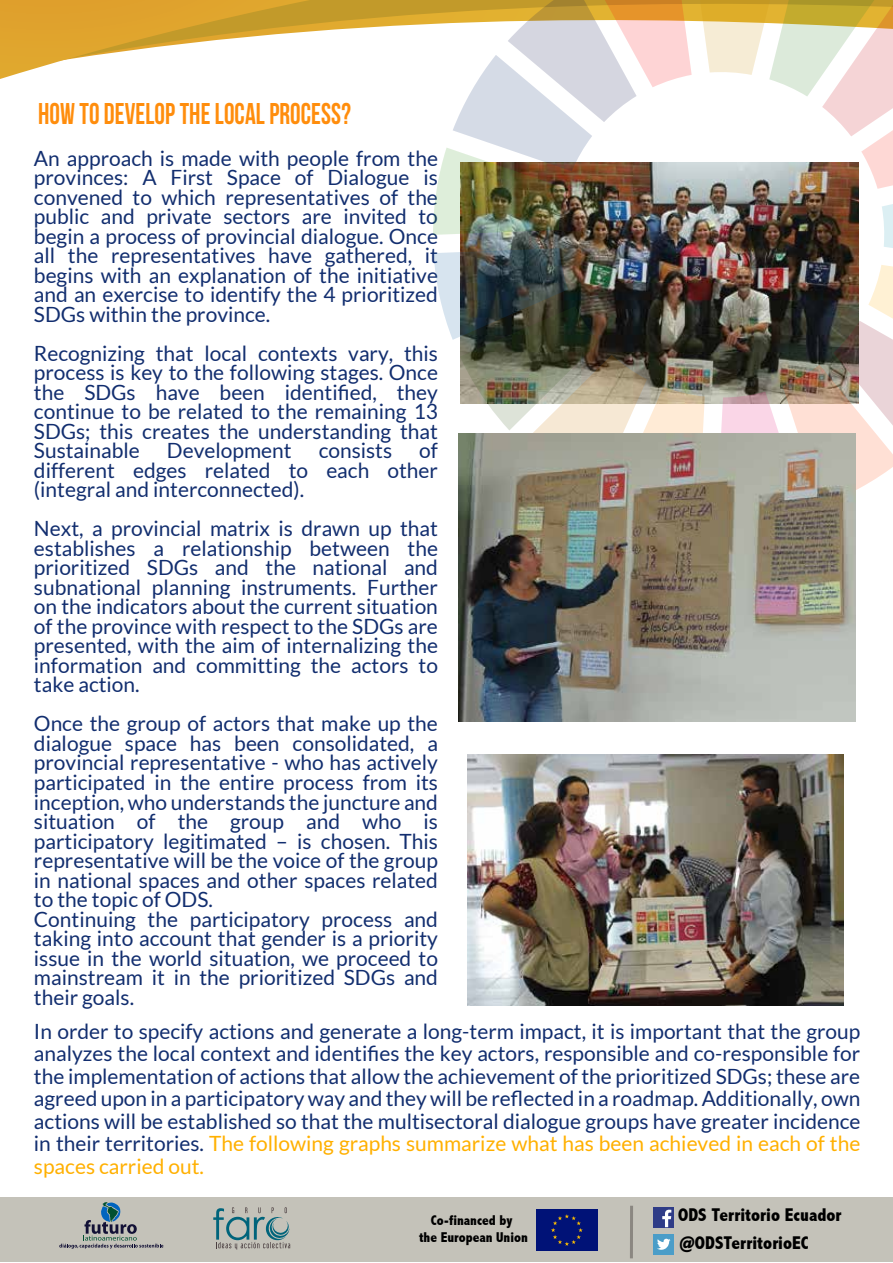
<style>
.page{position:relative;width:893px;height:1263px;background:#fff}
.page>*{position:absolute;margin:0;border:0;box-sizing:border-box;transform-origin:0 0}
.t1{font:30px "Bebas Neue";letter-spacing:.005em;color:#ff8d0c;scale:.88 1}
.t2{font:21px/19.5px "Lato";color:#122e6f;text-align:justify}
.t3{font:800 condensed 18.45px/27.9px "Abadi";color:#000}
.t4{font:800 condensed 14.25px/17.1px "Abadi";color:#000;text-align:center}
.s1{color:#ffb000}
</style>
<div class="page">
<svg style="left:310px;top:0;width:123px;height:32px;background:#d3ad4a"></svg>
<svg style="left:0;top:0;width:310px;height:79px"></svg>
<div style="left:0;top:1196px;width:893px;height:65px;background:#c4c2b9"></div>
<div style="left:536px;top:1209px;width:62px;height:42px;background:#001277"></div>
<svg style="left:551px;top:1214px;width:32px;height:32px"></svg>
<svg style="left:213px;top:1207px;width:77px;height:42px"></svg>
<svg style="left:59px;top:1202px;width:104px;height:47px"></svg>
<hr style="left:630px;top:1206px;width:3px;height:52px;background:#8b8781">
<div style="left:653px;top:1207px;width:20px;height:20px;background:#2f3c87"></div>
<svg style="left:662px;top:1210px;width:9px;height:17px"></svg>
<div style="left:653px;top:1234px;width:21px;height:20px;background:#4b9dc8"></div>
<svg style="left:657px;top:1239px;width:13px;height:11px"></svg>
<img style="left:433px;top:0;width:460px;height:523px">
<img style="left:459px;top:433px;width:396px;height:289px">
<img style="left:467px;top:754px;width:377px;height:251px">
<h1 class="t1" style="left:38px;top:97px;width:357px">HOW TO DEVELOP THE LOCAL PROCESS?</h1>
<p class="t2" style="left:34px;top:148px;width:406px">An approach is made with people from the provinces: A First Space of Dialogue is convened to which representatives of the public and private sectors are invited to begin a process of provincial dialogue. Once all the representatives have gathered, it begins with an explanation of the initiative and an exercise to identify the 4 prioritized SDGs within the province.</p>
<p class="t2" style="left:34px;top:343px;width:406px">Recognizing that local contexts vary, this process is key to the following stages. Once the SDGs have been identified, they continue to be related to the remaining 13<br>SDGs; this creates the understanding that Sustainable</p>
<p class="t2" style="left:167px;top:441px;width:126px">Development</p>
<p class="t2" style="left:319px;top:441px;width:75px">consists</p>
<p class="t2" style="left:34px;top:441px;width:406px;text-indent:385px">of different edges related to each other (integral and interconnected).</p>
<p class="t2" style="left:34px;top:519px;width:406px">Next, a provincial matrix is drawn up that establishes a relationship between the prioritized SDGs and the national and subnational planning instruments. Further on the indicators about the current situation of the province with respect to the SDGs are presented, with the aim of internalizing the information and committing the actors to take action.</p>
<p class="t2" style="left:34px;top:714px;width:406px;text-align:left">Once the group of actors that make up the dialogue space has been consolidated, a provincial representative - who has actively participated in the entire process from its inception, who understands the juncture and situation of the group and who is participatory legitimated – is chosen. This representative will be the voice of the group in national spaces and other spaces related to the topic of ODS.<br>Continuing the participatory process and taking into account that gender is a priority issue in the world situation, we proceed to mainstream it in the prioritized SDGs and their goals.</p>
<p class="t2" style="left:34px;top:1020px;width:828px;line-height:22.5px">In order to specify actions and generate a long-term impact, it is important that the group analyzes the local context and identifies the key actors, responsible and co-responsible for the implementation of actions that allow the achievement of the prioritized SDGs; these are agreed upon in a participatory way and they will be reflected in a roadmap. Additionally, own actions will be established so that the multisectoral dialogue groups have greater incidence in their territories. <span class="s1">The following graphs summarize what has been achieved in each of the spaces carried out.</span></p>
<p class="t4" style="left:419px;top:1212px;width:110px">Co-financed by<br>the European Union</p>
<p class="t3" style="left:678px;top:1201px;width:165px">ODS Territorio Ecuador @ODSTerritorioEC</p>
</div>
